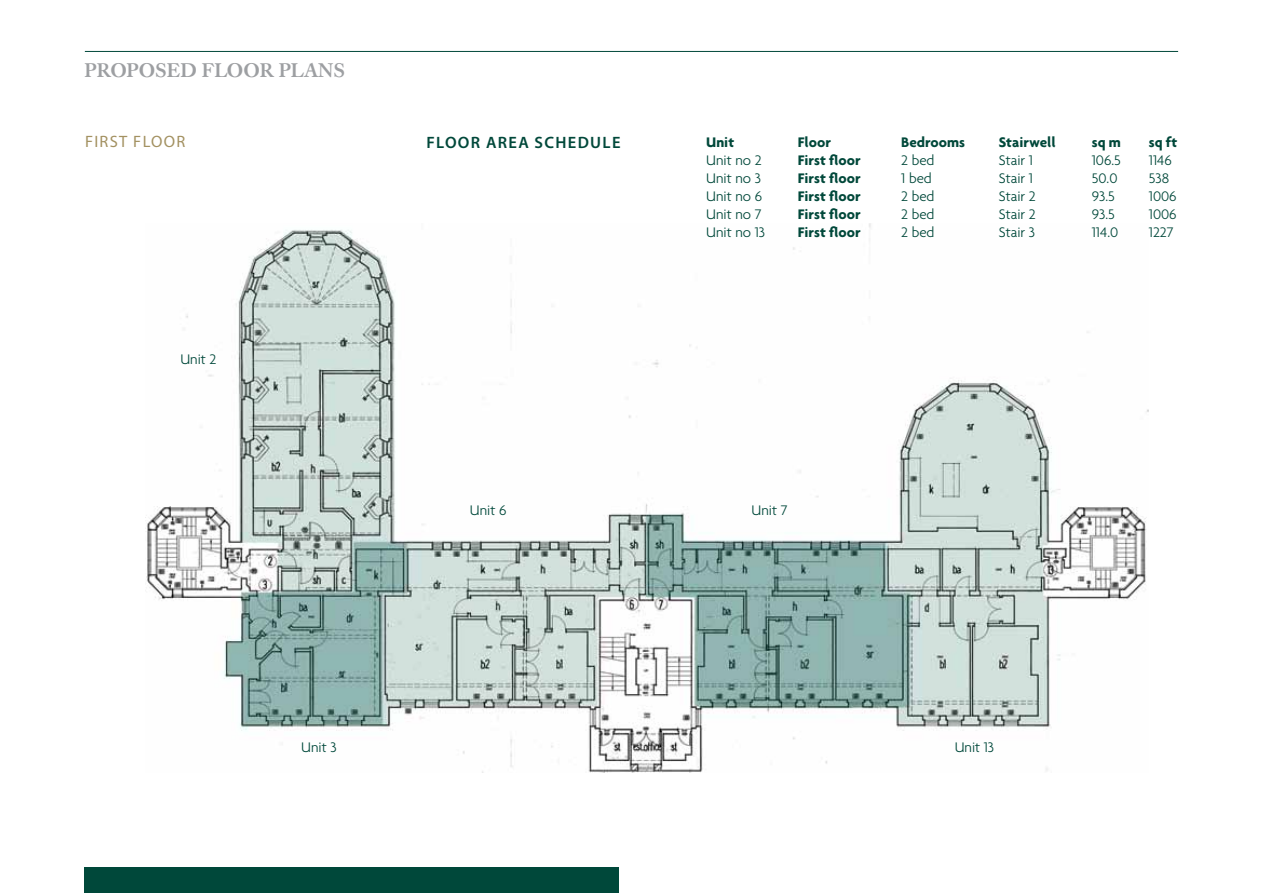
<style>
.page{position:relative;width:1263px;height:893px;background:#fff}
.page>*{position:absolute;margin:0;border:0;box-sizing:border-box;transform-origin:0 0}
.t1{font:500 19.5px "Caslon Book BE";color:#9d9fa2}
.t2{font:600 16.5px "Myriad Pro";letter-spacing:.08em;color:#00483a}
.t3{font:16.5px "Myriad Pro";letter-spacing:.08em;color:#a39161}
.t4{font:300 15px "Agenda";color:#00483a}
.t5{font:700 15px "Agenda";color:#00483a}
</style>
<div class="page">
<div style="left:85px;top:867px;width:534px;height:26px;background:#00483a"></div>
<img style="left:145px;top:223px;width:1004px;height:549px">
<hr style="left:85px;top:51px;width:1093px;height:1px;background:#00483a">
<h1 class="t1" style="left:85px;top:59px;width:15px">PROPOSED</h1>
<h1 class="t1" style="left:202px;top:59px;width:16px">FLOOR</h1>
<h1 class="t1" style="left:279px;top:59px;width:15px">PLANS</h1>
<p class="t3" style="left:85px;top:131px;width:102px">FIRST FLOOR</p>
<p class="t4" style="left:180px;top:351px;width:37px">Unit 2</p>
<p class="t2" style="left:426px;top:132px;width:196px">FLOOR AREA SCHEDULE</p>
<p class="t5" style="left:706px;top:133px;width:29px">Unit</p>
<p class="t5" style="left:798px;top:133px;width:35px">Floor</p>
<p class="t5" style="left:901px;top:133px;width:65px">Bedrooms</p>
<p class="t5" style="left:999px;top:133px;width:58px">Stairwell</p>
<p class="t5" style="left:1092px;top:133px;width:31px">sq m</p>
<p class="t5" style="left:1149px;top:133px;width:30px">sq ft</p>
<p class="t4" style="left:706px;top:151px;width:57px">Unit no 2</p>
<p class="t5" style="left:798px;top:151px;width:65px">First floor</p>
<p class="t4" style="left:901px;top:151px;width:35px">2 bed</p>
<p class="t4" style="left:999px;top:151px;width:36px">Stair 1</p>
<p class="t4" style="left:1092px;top:151px;width:31px">106.5</p>
<p class="t4" style="left:1149px;top:151px;width:24px">1146</p>
<p class="t4" style="left:706px;top:169px;width:56px">Unit no 3</p>
<p class="t5" style="left:798px;top:169px;width:65px">First floor</p>
<p class="t4" style="left:901px;top:169px;width:32px">1 bed</p>
<p class="t4" style="left:999px;top:169px;width:36px">Stair 1</p>
<p class="t4" style="left:1092px;top:169px;width:27px">50.0</p>
<p class="t4" style="left:1149px;top:169px;width:22px">538</p>
<p class="t4" style="left:706px;top:187px;width:57px">Unit no 6</p>
<p class="t5" style="left:798px;top:187px;width:65px">First floor</p>
<p class="t4" style="left:901px;top:187px;width:35px">2 bed</p>
<p class="t4" style="left:999px;top:187px;width:39px">Stair 2</p>
<p class="t4" style="left:1092px;top:187px;width:25px">93.5</p>
<p class="t4" style="left:1149px;top:187px;width:29px">1006</p>
<p class="t4" style="left:706px;top:205px;width:57px">Unit no 7</p>
<p class="t5" style="left:798px;top:205px;width:65px">First floor</p>
<p class="t4" style="left:901px;top:205px;width:35px">2 bed</p>
<p class="t4" style="left:999px;top:205px;width:39px">Stair 2</p>
<p class="t4" style="left:1092px;top:205px;width:25px">93.5</p>
<p class="t4" style="left:1149px;top:205px;width:29px">1006</p>
<p class="t4" style="left:706px;top:223px;width:60px">Unit no 13</p>
<p class="t5" style="left:798px;top:223px;width:65px">First floor</p>
<p class="t4" style="left:901px;top:223px;width:35px">2 bed</p>
<p class="t4" style="left:999px;top:223px;width:38px">Stair 3</p>
<p class="t4" style="left:1092px;top:223px;width:28px">114.0</p>
<p class="t4" style="left:1149px;top:223px;width:26px">1227</p>
<p class="t4" style="left:470px;top:501px;width:38px">Unit 6</p>
<p class="t4" style="left:752px;top:501px;width:37px">Unit 7</p>
<p class="t4" style="left:301px;top:739px;width:37px">Unit 3</p>
<p class="t4" style="left:955px;top:739px;width:41px">Unit 13</p>
</div>
